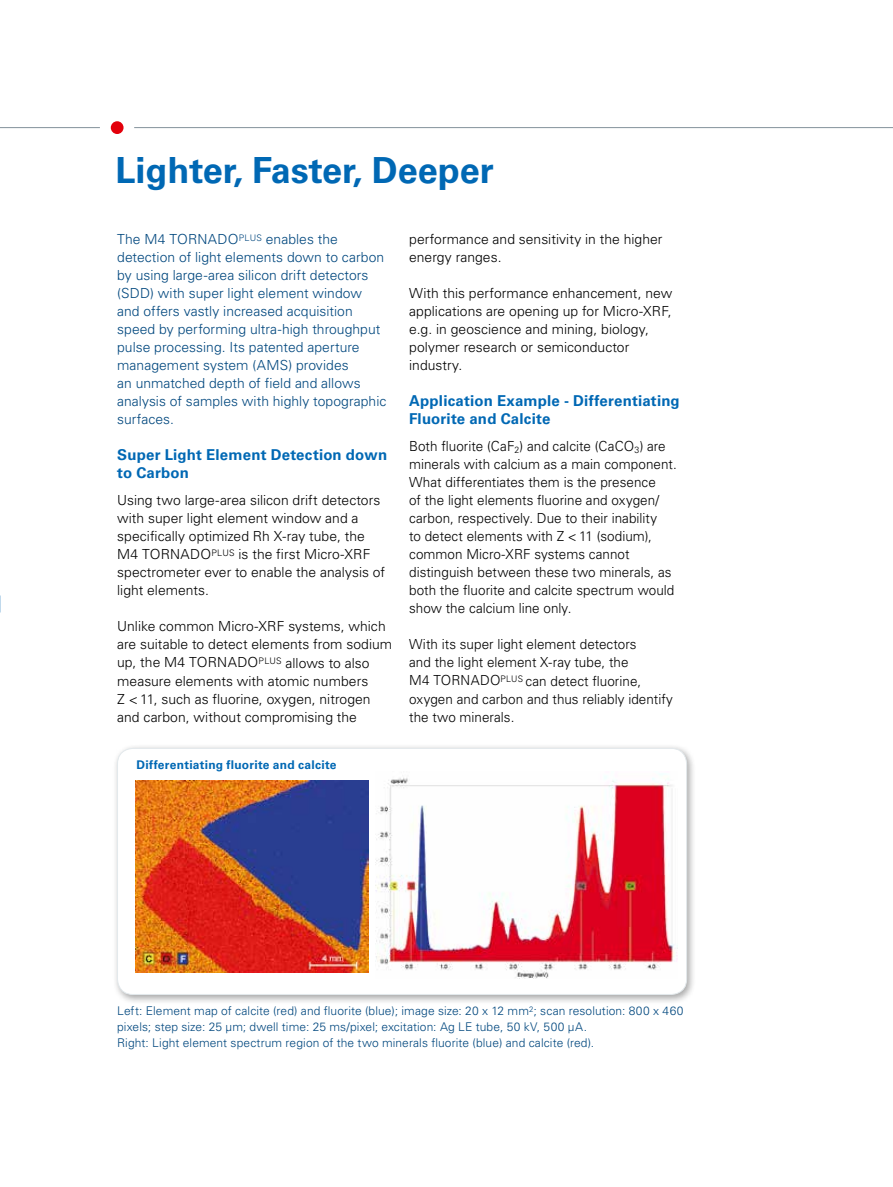
<style>
.page{position:relative;width:893px;height:1187px;background:#fff}
.page>*{position:absolute;margin:0;border:0;box-sizing:border-box;transform-origin:0 0}
.t1{font:700 36px "Univers LT Std";color:#0068b4}
.t2{font:700 15px/18px "Univers LT Std";letter-spacing:.015em;color:#0068b4}
.t3{font:300 13.8px/18px "Univers LT Std";color:#000}
.t4{font:300 13.8px/18px "Univers LT Std";letter-spacing:.005em;color:#00477e}
.t5{font:300 12px/15.8px "Univers LT Std";letter-spacing:.01em;color:#00477e}
.t6{font:700 12px "Univers LT Std";letter-spacing:.02em;color:#0068b4}
</style>
<div class="page">
<div style="left:111px;top:121px;width:13px;height:13px;background:#e3000b;border-radius:50%"></div>
<hr style="left:134px;top:127px;width:759px;height:1px;background:#83929b">
<hr style="left:0;top:127px;width:100px;height:1px;background:#83929b">
<div style="left:112px;top:744px;width:584px;height:260px;background:#000;opacity:.35"></div>
<div style="left:118px;top:748px;width:569px;height:246px;background:#fff;border-radius:16px"></div>
<div style="left:117px;top:748px;width:570px;height:246px;border:1px solid #e3e9ec;border-radius:16px"></div>
<img style="left:135px;top:780px;width:233px;height:192px">
<img style="left:376px;top:774px;width:302px;height:204px">
<h1 class="t1" style="left:115px;top:150px;width:380px">Lighter, Faster, Deeper</h1>
<p class="t4" style="left:117px;top:230px;width:271px">The M4 TORNADO<sup>PLUS</sup> enables the detection of light elements down to carbon by using large-area silicon drift detectors (SDD) with super light element window and offers vastly increased acquisition speed by performing ultra-high throughput pulse processing. Its patented aperture management system (AMS) provides<br>an unmatched depth of field and allows analysis of samples with highly topographic surfaces.</p>
<p class="t2" style="left:117px;top:446px;width:272px">Super Light Element Detection down to Carbon</p>
<p class="t3" style="left:117px;top:491px;width:269px">Using two large-area silicon drift detectors with super light element window and a specifically optimized Rh X-ray tube, the M4 TORNADO<sup>PLUS</sup> is the first Micro-XRF spectrometer ever to enable the analysis of light elements.</p>
<p class="t3" style="left:117px;top:617px;width:276px">Unlike common Micro-XRF systems, which are suitable to detect elements from sodium up, the M4 TORNADO<sup>PLUS</sup> allows to also measure elements with atomic numbers<br>Z &lt; 11, such as fluorine, oxygen, nitrogen and carbon, without compromising the</p>
<p class="t6" style="left:137px;top:757px;width:202px">Differentiating fluorite and calcite</p>
<p class="t3" style="left:409px;top:230px;width:255px">performance and sensitivity in the higher energy ranges.</p>
<p class="t3" style="left:409px;top:284px;width:265px">With this performance enhancement, new applications are opening up for Micro-XRF, e.g. in geoscience and mining, biology, polymer research or semiconductor industry.</p>
<p class="t2" style="left:409px;top:392px;width:272px">Application Example - Differentiating<br>Fluorite and Calcite</p>
<p class="t3" style="left:409px;top:437px;width:269px">Both fluorite (CaF<sub>2</sub>) and calcite (CaCO<sub>3</sub>) are minerals with calcium as a main component.<br>What differentiates them is the presence<br>of the light elements fluorine and oxygen/ carbon, respectively. Due to their inability<br>to detect elements with Z &lt; 11 (sodium), common Micro-XRF systems cannot distinguish between these two minerals, as both the fluorite and calcite spectrum would show the calcium line only.</p>
<p class="t3" style="left:409px;top:635px;width:265px">With its super light element detectors<br>and the light element X-ray tube, the<br>M4 TORNADO<sup>PLUS</sup> can detect fluorine, oxygen and carbon and thus reliably identify the two minerals.</p>
<p class="t5" style="left:117px;top:1002px;width:568px">Left: Element map of calcite (red) and fluorite (blue); image size: 20 x 12 mm<sup>2</sup>; scan resolution: 800 x 460 pixels; step size: 25 µm; dwell time: 25 ms/pixel; excitation: Ag LE tube, 50 kV, 500 µA.<br>Right: Light element spectrum region of the two minerals fluorite (blue) and calcite (red).</p>
</div>
